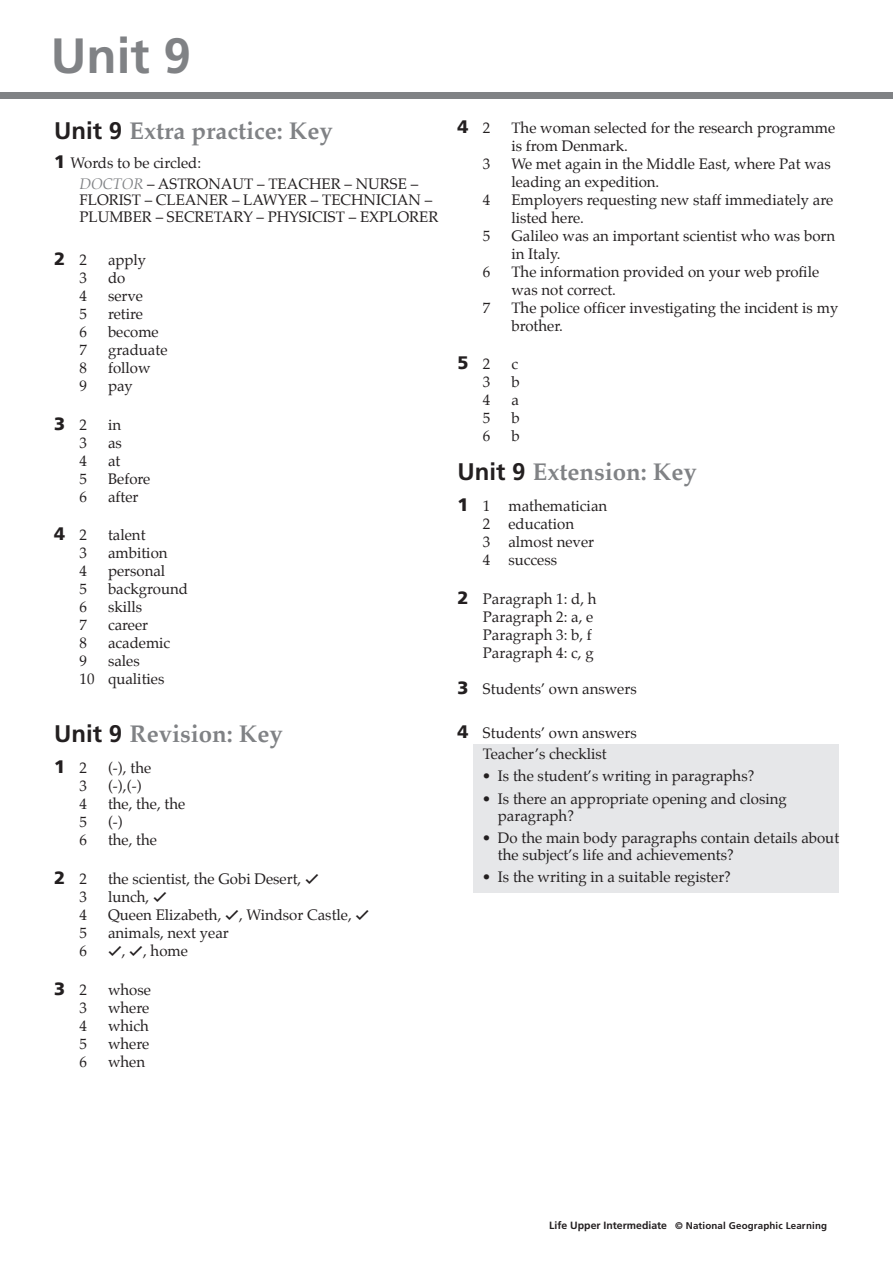
<style>
.page{position:relative;width:893px;height:1263px;background:#fff}
.page>*{position:absolute;margin:0;border:0;box-sizing:border-box;transform-origin:0 0}
.t1{font:700 49.5px "Frutiger LT Std";color:#808285}
.t2{font:700 24px "Palatino";color:#808285}
.t3{font:900 18px "Frutiger";color:#231f20}
.t4{font:15px/18px "Palatino";color:#231f20}
.t5{font:700 9.75px "Frutiger LT Std";letter-spacing:.015em;color:#231f20}
.s1{font-family:"Frutiger LT Std";color:#231f20}
.s2{font-family:"Frutiger";font-weight:900;font-size:18px}
.s3{font-style:italic;color:#808285}
.s4{font-family:"Palatino";font-weight:400;font-size:15px}
.s5{font-family:"Devanagari";font-weight:700}
.s6{font-family:"Frutiger"}
.s7{font-size:10.5px}
</style>
<div class="page">
<div style="left:0;top:93px;width:893px;height:6px;background:#808285"></div>
<div style="left:473px;top:744px;width:366px;height:149px;background:#e6e7e9"></div>
<h1 class="t1" style="left:51px;top:27px;width:142px">Unit 9</h1>
<h2 class="t2" style="left:54px;top:110px;width:280px"><span class="s1">Unit 9</span> Extra practice: Key</h2>
<p class="t4" style="left:80px;top:153px;width:340px;line-height:20.7px;text-indent:-26px"><span class="s2">1</span> Words to be circled:<br><span class="s3">DOCTOR</span> – ASTRONAUT – TEACHER – NURSE –</p>
<p class="t4" style="left:80px;top:192px;width:360px;line-height:16.5px">FLORIST – CLEANER – LAWYER – TECHNICIAN –<br>PLUMBER – SECRETARY – PHYSICIST – EXPLORER</p>
<p class="t3" style="left:54px;top:248px;width:35px">2 <span class="s4">2</span></p>
<p class="t4" style="left:108px;top:251px;width:40px">apply</p>
<p class="t4" style="left:80px;top:269px;width:9px">3</p>
<p class="t4" style="left:108px;top:269px;width:19px">do</p>
<p class="t4" style="left:80px;top:287px;width:9px">4</p>
<p class="t4" style="left:108px;top:287px;width:37px">serve</p>
<p class="t4" style="left:80px;top:305px;width:9px">5</p>
<p class="t4" style="left:108px;top:305px;width:36px">retire</p>
<p class="t4" style="left:80px;top:323px;width:9px">6</p>
<p class="t4" style="left:108px;top:323px;width:52px">become</p>
<p class="t4" style="left:80px;top:341px;width:9px">7</p>
<p class="t4" style="left:108px;top:341px;width:61px">graduate</p>
<p class="t4" style="left:80px;top:359px;width:9px">8</p>
<p class="t4" style="left:108px;top:359px;width:44px">follow</p>
<p class="t4" style="left:80px;top:377px;width:9px">9</p>
<p class="t4" style="left:108px;top:377px;width:26px">pay</p>
<p class="t3" style="left:54px;top:412px;width:35px">3 <span class="s4">2</span></p>
<p class="t4" style="left:108px;top:415px;width:15px">in</p>
<p class="t4" style="left:80px;top:433px;width:9px">3</p>
<p class="t4" style="left:108px;top:433px;width:15px">as</p>
<p class="t4" style="left:80px;top:451px;width:9px">4</p>
<p class="t4" style="left:108px;top:451px;width:14px">at</p>
<p class="t4" style="left:80px;top:469px;width:9px">5</p>
<p class="t4" style="left:108px;top:469px;width:44px">Before</p>
<p class="t4" style="left:80px;top:487px;width:9px">6</p>
<p class="t4" style="left:108px;top:487px;width:32px">after</p>
<p class="t3" style="left:54px;top:523px;width:35px">4 <span class="s4">2</span></p>
<p class="t4" style="left:108px;top:526px;width:39px">talent</p>
<p class="t4" style="left:80px;top:544px;width:9px">3</p>
<p class="t4" style="left:108px;top:544px;width:61px">ambition</p>
<p class="t4" style="left:80px;top:562px;width:9px">4</p>
<p class="t4" style="left:108px;top:562px;width:59px">personal</p>
<p class="t4" style="left:80px;top:580px;width:9px">5</p>
<p class="t4" style="left:108px;top:580px;width:81px">background</p>
<p class="t4" style="left:80px;top:598px;width:9px">6</p>
<p class="t4" style="left:108px;top:598px;width:36px">skills</p>
<p class="t4" style="left:80px;top:616px;width:9px">7</p>
<p class="t4" style="left:108px;top:616px;width:42px">career</p>
<p class="t4" style="left:80px;top:634px;width:9px">8</p>
<p class="t4" style="left:108px;top:634px;width:64px">academic</p>
<p class="t4" style="left:80px;top:652px;width:9px">9</p>
<p class="t4" style="left:80px;top:652px;width:86px;text-align:center">sales<br>10 qualities</p>
<h2 class="t2" style="left:54px;top:714px;width:230px"><span class="s1">Unit 9</span> Revision: Key</h2>
<p class="t3" style="left:54px;top:756px;width:35px">1 <span class="s4">2</span></p>
<p class="t4" style="left:108px;top:759px;width:45px">(-), the</p>
<p class="t4" style="left:80px;top:777px;width:9px">3</p>
<p class="t4" style="left:108px;top:777px;width:35px">(-),(-)</p>
<p class="t4" style="left:80px;top:795px;width:9px">4</p>
<p class="t4" style="left:108px;top:795px;width:79px">the, the, the</p>
<p class="t4" style="left:80px;top:813px;width:9px">5</p>
<p class="t4" style="left:108px;top:813px;width:16px">(-)</p>
<p class="t4" style="left:80px;top:831px;width:9px">6</p>
<p class="t4" style="left:108px;top:831px;width:51px">the, the</p>
<p class="t3" style="left:54px;top:867px;width:35px">2 <span class="s4">2</span></p>
<p class="t4" style="left:108px;top:870px;width:212px">the scientist, the Gobi Desert, <span class="s5">✓</span></p>
<p class="t4" style="left:80px;top:888px;width:9px">3</p>
<p class="t4" style="left:108px;top:888px;width:60px">lunch, <span class="s5">✓</span></p>
<p class="t4" style="left:80px;top:906px;width:9px">4</p>
<p class="t4" style="left:108px;top:906px;width:263px">Queen Elizabeth, <span class="s5">✓</span>, Windsor Castle, <span class="s5">✓</span></p>
<p class="t4" style="left:80px;top:924px;width:9px">5</p>
<p class="t4" style="left:108px;top:924px;width:122px">animals, next year</p>
<p class="t4" style="left:80px;top:942px;width:9px">6</p>
<p class="t4" style="left:108px;top:942px;width:81px"><span class="s5">✓</span>, <span class="s5">✓</span>, home</p>
<p class="t3" style="left:54px;top:977px;width:35px">3 <span class="s4">2</span></p>
<p class="t4" style="left:108px;top:980px;width:44px">whose</p>
<p class="t4" style="left:80px;top:998px;width:9px">3</p>
<p class="t4" style="left:108px;top:998px;width:43px">where</p>
<p class="t4" style="left:80px;top:1016px;width:9px">4</p>
<p class="t4" style="left:108px;top:1016px;width:42px">which</p>
<p class="t4" style="left:80px;top:1034px;width:9px">5</p>
<p class="t4" style="left:108px;top:1034px;width:43px">where</p>
<p class="t4" style="left:80px;top:1052px;width:9px">6</p>
<p class="t4" style="left:108px;top:1052px;width:39px">when</p>
<p class="t3" style="left:457px;top:115px;width:35px">4 <span class="s4">2</span></p>
<p class="t4" style="left:511px;top:118px;width:325px">The woman selected for the research programme is from Denmark.</p>
<p class="t4" style="left:483px;top:154px;width:9px">3</p>
<p class="t4" style="left:511px;top:154px;width:321px">We met again in the Middle East, where Pat was leading an expedition.</p>
<p class="t4" style="left:483px;top:190px;width:9px">4</p>
<p class="t4" style="left:511px;top:190px;width:323px">Employers requesting new staff immediately are listed here.</p>
<p class="t4" style="left:483px;top:226px;width:9px">5</p>
<p class="t4" style="left:511px;top:226px;width:325px">Galileo was an important scientist who was born in Italy.</p>
<p class="t4" style="left:483px;top:262px;width:9px">6</p>
<p class="t4" style="left:511px;top:262px;width:309px">The information provided on your web profile was not correct.</p>
<p class="t4" style="left:483px;top:298px;width:9px">7</p>
<p class="t4" style="left:511px;top:298px;width:328px">The police officer investigating the incident is my brother.</p>
<p class="t3" style="left:457px;top:352px;width:35px">5 <span class="s4">2</span></p>
<p class="t4" style="left:511px;top:355px;width:8px">c</p>
<p class="t4" style="left:483px;top:373px;width:9px">3</p>
<p class="t4" style="left:511px;top:373px;width:10px">b</p>
<p class="t4" style="left:483px;top:391px;width:9px">4</p>
<p class="t4" style="left:511px;top:391px;width:9px">a</p>
<p class="t4" style="left:483px;top:409px;width:9px">5</p>
<p class="t4" style="left:511px;top:409px;width:10px">b</p>
<p class="t4" style="left:483px;top:427px;width:9px">6</p>
<p class="t4" style="left:511px;top:427px;width:10px">b</p>
<h2 class="t2" style="left:457px;top:451px;width:241px"><span class="s1">Unit 9</span> Extension: Key</h2>
<p class="t4" style="left:483px;top:496px;width:126px;text-indent:-26px"><span class="s2">1</span> 1 mathematician<br>2 education<br>3 almost never<br>4 success</p>
<p class="t4" style="left:483px;top:590px;width:115px;text-indent:-26px"><span class="s2">2</span> Paragraph 1: d, h<br>Paragraph 2: a, e<br>Paragraph 3: b, f<br>Paragraph 4: c, g</p>
<p class="t4" style="left:457px;top:680px;width:181px"><span class="s2">3</span> Students’ own answers</p>
<p class="t4" style="left:483px;top:721px;width:306px;line-height:21.9px;text-indent:-26px"><span class="s2">4</span> Students’ own answers<br>Teacher’s checklist<br><span class="s6">Ξ</span> Is the student’s writing in paragraphs?<br><span class="s6">Ξ</span> Is there an appropriate opening and closing</p>
<p class="t4" style="left:483px;top:804px;width:358px;line-height:22.2px;text-indent:15px">paragraph?<br><span class="s6">Ξ</span> Do the main body paragraphs contain details about</p>
<p class="t4" style="left:483px;top:844px;width:252px;line-height:22.2px;text-align:right">the subject’s life and achievements?<br><span class="s6">Ξ</span> Is the writing in a suitable register?</p>
<p class="t5" style="left:549px;top:1220px;width:279px"><span class="s7">Life Upper Intermediate</span> © National Geographic Learning</p>
</div>
